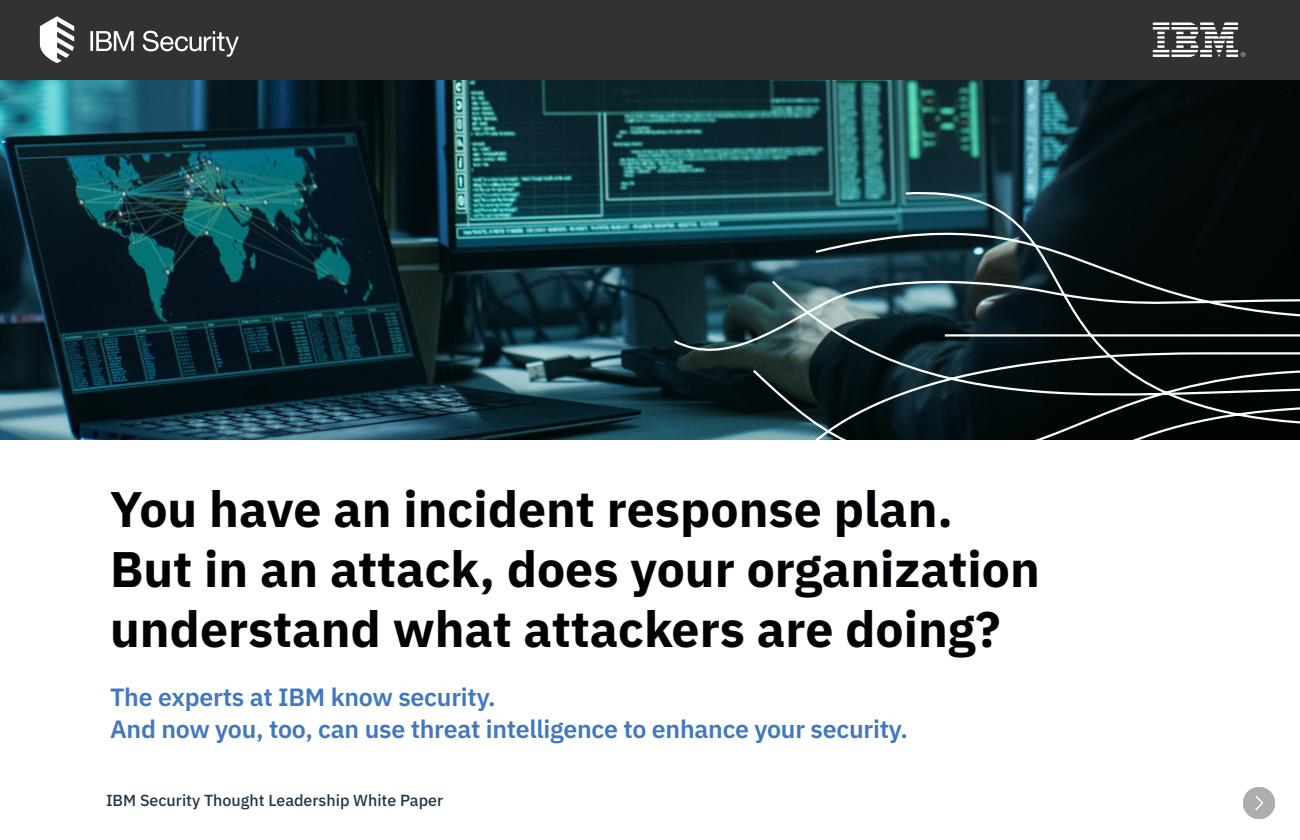
<style>
.page{position:relative;width:1300px;height:840px;background:#fff}
.page>*{position:absolute;margin:0;border:0;box-sizing:border-box;transform-origin:0 0}
.t1{font:700 50px/60px "IBM Plex Sans";color:#010205}
.t2{font:600 25px/32px "IBM Plex Sans";letter-spacing:-.01em;color:#4178be}
.t3{font:500 16px "IBM Plex Sans";color:#1d3649}
</style>
<div class="page">
<div style="left:0;top:0;width:1300px;height:80px;background:#323232"></div>
<svg style="left:40px;top:16px;width:34px;height:47px"></svg>
<svg style="left:90px;top:31px;width:44px;height:20px"></svg>
<svg style="left:143px;top:31px;width:96px;height:26px"></svg>
<svg style="left:1153px;top:23px;width:92px;height:34px"></svg>
<img style="left:0;top:80px;width:1300px;height:359px">
<svg style="left:674px;top:192px;width:626px;height:248px;background:#1b2e32"></svg>
<svg style="left:1243px;top:787px;width:32px;height:32px"></svg>
<p class="t1" style="left:110px;top:475px;width:931px">You have an incident response plan.<br>But in an attack, does your organization understand what attackers are doing?</p>
<p class="t2" style="left:110px;top:679px;width:800px">The experts at IBM know security.<br>And now you, too, can use threat intelligence to enhance your security.</p>
<p class="t3" style="left:106px;top:788px;width:339px">IBM Security Thought Leadership White Paper</p>
</div>
